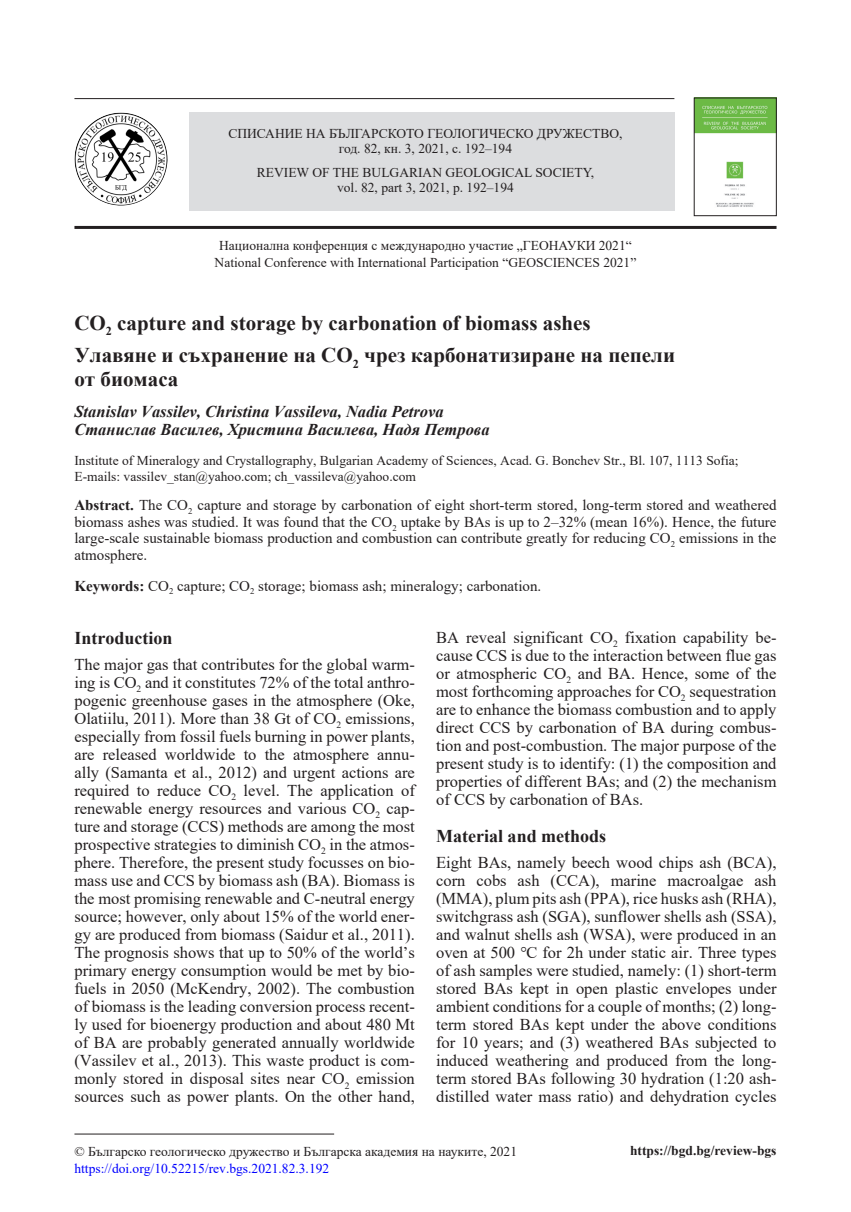
<style>
.page{position:relative;width:851px;height:1212px;background:#fff}
.page>*{position:absolute;margin:0;border:0;box-sizing:border-box;transform-origin:0 0}
.Title_Bul{font:700 21px/24px "Times New Roman";color:#231f20}
.Heading_1{font:700 18px "Times New Roman";color:#231f20}
.Body_text_En_1par{font:16.5px/18px "Times New Roman";color:#231f20;text-align:justify}
.Authors{font:italic 700 16.5px "Times New Roman";color:#231f20}
.Authors_bul{font:italic 700 16.5px "Times New Roman";color:#231f20}
.Abstract_En{font:15px/16.5px "Times New Roman";color:#231f20;text-align:justify}
.Key_words{font:15px "Times New Roman";color:#231f20}
.Affiliation{font:13.5px/16.5px "Times New Roman";color:#231f20;text-align:center}
.DOI{font:13.5px "Times New Roman";color:#00f}
.t1{font:700 13.5px "Times New Roman";color:#231f20}
.s1{font-weight:700}
</style>
<div class="page">
<div style="left:189px;top:112px;width:485px;height:98px;background:#dcdddf"></div>
<hr style="left:74px;top:226px;width:702px;height:3px;background:#231f20">
<hr style="left:74px;top:98px;width:600px;height:1px;background:#231f20">
<img style="left:74px;top:113px;width:93px;height:93px">
<hr style="left:74px;top:1134px;width:260px;height:1px;background:#231f20">
<img style="left:696px;top:100px;width:78px;height:107px">
<div style="left:694px;top:98px;width:82px;height:118px;border:1px solid #231f20"></div>
<p class="Affiliation" style="left:228px;top:126px;width:395px;line-height:15px">СПИСАНИЕ НА БЪЛГАРСКОТО ГЕОЛОГИЧЕСКО ДРУЖЕСТВО, год. 82, кн. 3, 2021, с. 192–194</p>
<p class="Affiliation" style="left:257px;top:164px;width:338px;line-height:15px">REVIEW OF THE BULGARIAN GEOLOGICAL SOCIETY, vol. 82, part 3, 2021, p. 192–194</p>
<p class="Affiliation" style="left:214px;top:237px;width:423px">Национална конференция с международно участие „ГЕОНАУКИ 2021“<br>National Conference with International Participation “GEOSCIENCES 2021”</p>
<p class="Title_Bul" style="left:74px;top:310px;width:517px">CO<sub>2</sub> capture and storage by carbonation of biomass ashes</p>
<p class="Title_Bul" style="left:74px;top:343px;width:602px">Улавяне и съхранение на CO<sub>2</sub> чрез карбонатизиране на пепели от биомаса</p>
<p class="Authors" style="left:74px;top:400px;width:370px">Stanislav Vassilev, Christina Vassileva, Nadia Petrova</p>
<p class="Authors_bul" style="left:74px;top:418px;width:416px">Станислав Василев, Христина Василева, Надя Петрова</p>
<p class="Affiliation" style="left:74px;top:451px;width:665px;text-align:left">Institute of Mineralogy and Crystallography, Bulgarian Academy of Sciences, Acad. G. Bonchev Str., Bl. 107, 1113 Sofia;<br>E-mails: vassilev_stan@yahoo.com; ch_vassileva@yahoo.com</p>
<p class="Abstract_En" style="left:74px;top:496px;width:703px"><span class="s1">Abstract.</span> The CO<sub>2</sub> capture and storage by carbonation of eight short-term stored, long-term stored and weathered biomass ashes was studied. It was found that the CO<sub>2</sub> uptake by BAs is up to 2–32% (mean 16%). Hence, the future large-scale sustainable biomass production and combustion can contribute greatly for reducing CO<sub>2</sub> emissions in the atmosphere.</p>
<p class="Key_words" style="left:74px;top:575px;width:468px"><span class="s1">Keywords:</span> CO<sub>2</sub> capture; CO<sub>2</sub> storage; biomass ash; mineralogy; carbonation.</p>
<p class="Heading_1" style="left:74px;top:625px;width:100px">Introduction</p>
<p class="Body_text_En_1par" style="left:74px;top:655px;width:342px">The major gas that contributes for the global warm&shy;ing is CO<sub>2</sub> and it constitutes 72% of the total anthro&shy;pogenic greenhouse gases in the atmosphere (Oke, Olatiilu, 2011). More than 38 Gt of CO<sub>2</sub> emissions, especially from fossil fuels burning in power plants, are released worldwide to the atmosphere annu&shy;ally (Samanta et al., 2012) and urgent actions are required to reduce CO<sub>2</sub> level. The application of renewable energy resources and various CO<sub>2</sub> cap&shy;ture and storage (CCS) methods are among the most prospective strategies to diminish CO<sub>2</sub> in the atmos&shy;phere. Therefore, the present study focusses on bio&shy;mass use and CCS by biomass ash (BA). Biomass is the most promising renewable and C-neutral energy source; however, only about 15% of the world ener&shy;gy are produced from biomass (Saidur et al., 2011).<br>The prognosis shows that up to 50% of the world’s primary energy consumption would be met by bio&shy;fuels in 2050 (McKendry, 2002). The combustion of biomass is the leading conversion process recent&shy;ly used for bioenergy production and about 480 Mt of BA are probably generated annually worldwide (Vassilev et al., 2013). This waste product is com&shy;monly stored in disposal sites near CO<sub>2</sub> emission sources such as power plants. On the other hand,</p>
<p class="Body_text_En_1par" style="left:436px;top:628px;width:342px">BA reveal significant CO<sub>2</sub> fixation capability be&shy;cause CCS is due to the interaction between flue gas or atmospheric CO<sub>2</sub> and BA. Hence, some of the most forthcoming approaches for CO<sub>2</sub> sequestration are to enhance the biomass combustion and to apply direct CCS by carbonation of BA during combus&shy;tion and post-combustion. The major purpose of the present study is to identify: (1) the composition and properties of different BAs; and (2) the mechanism of CCS by carbonation of BAs.</p>
<p class="Heading_1" style="left:436px;top:822px;width:171px">Material and methods</p>
<p class="Body_text_En_1par" style="left:436px;top:853px;width:342px">Eight BAs, namely beech wood chips ash (BCA), corn cobs ash (CCA), marine macroalgae ash (MMA), plum pits ash (PPA), rice husks ash (RHA), switchgrass ash (SGA), sunflower shells ash (SSA), and walnut shells ash (WSA), were produced in an oven at 500 ℃ for 2h under static air. Three types of ash samples were studied, namely: (1) short-term stored BAs kept in open plastic envelopes under ambient conditions for a couple of months; (2) long&shy;term stored BAs kept under the above conditions for 10 years; and (3) weathered BAs subjected to induced weathering and produced from the long&shy;term stored BAs following 30 hydration (1:20 ash&shy;distilled water mass ratio) and dehydration cycles</p>
<p class="Affiliation" style="left:74px;top:1142px;width:444px">© Българско геологическо дружество и Българска академия на науките, 2021</p>
<p class="t1" style="left:630px;top:1141px;width:148px">https://bgd.bg/review-bgs</p>
<p class="DOI" style="left:74px;top:1158px;width:256px">https://doi.org/10.52215/rev.bgs.2021.82.3.192</p>
</div>
